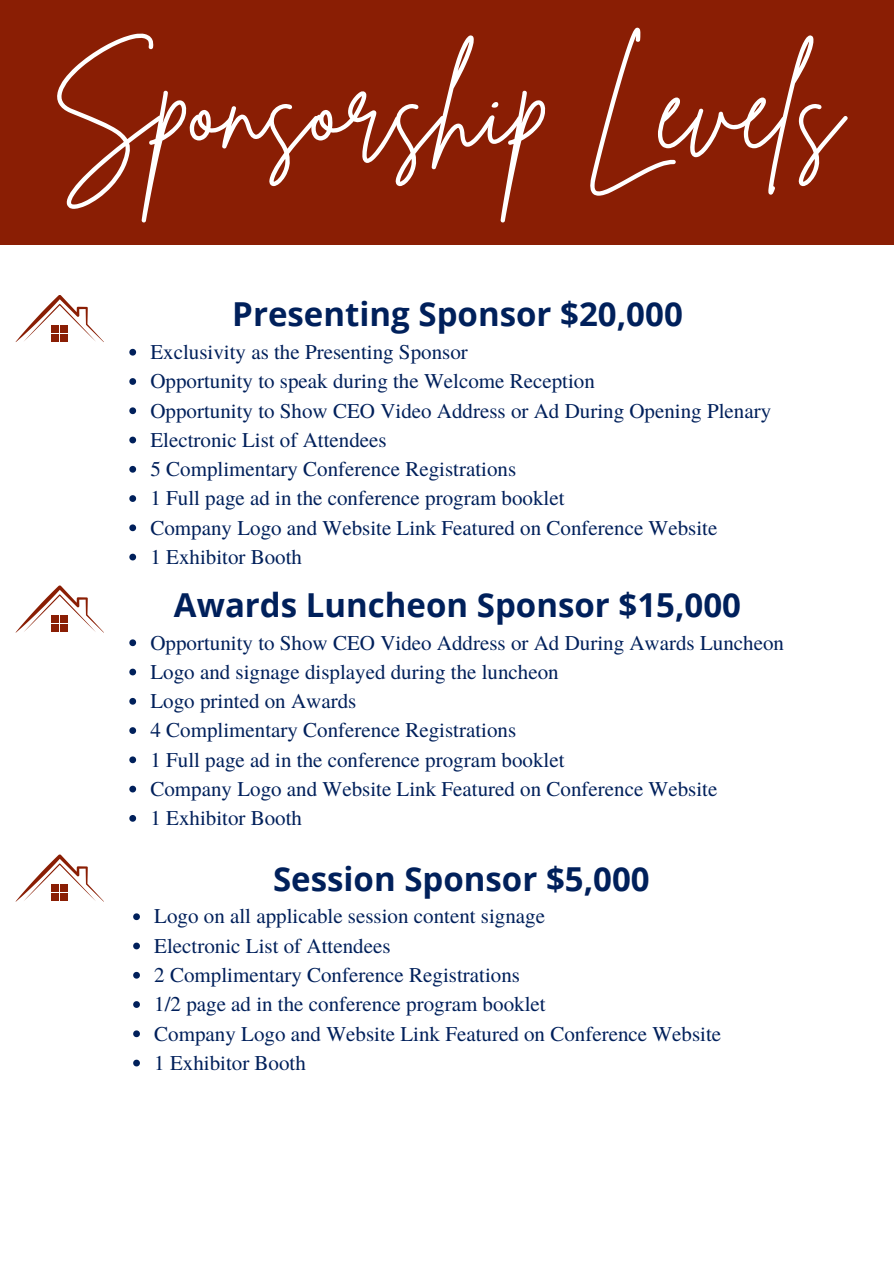
<style>
.page{position:relative;width:894px;height:1264px;background:#fff}
.page>*{position:absolute;margin:0;border:0;box-sizing:border-box;transform-origin:0 0}
.t1{font:112.5px "Brittany Signature";color:#fff}
.t2{font:700 33px "Open Sans";color:#00205b}
.t3{font:21px "Te X Gyre Termes";color:#00205b}
</style>
<div class="page">
<div style="left:0;top:0;width:893px;height:245px;background:#8a1e04"></div>
<svg style="left:16px;top:295px;width:87px;height:47px"></svg>
<svg style="left:129px;top:349px;width:7px;height:6px"></svg>
<svg style="left:129px;top:378px;width:7px;height:7px"></svg>
<svg style="left:129px;top:407px;width:7px;height:7px"></svg>
<svg style="left:129px;top:436px;width:7px;height:7px"></svg>
<svg style="left:129px;top:466px;width:7px;height:6px"></svg>
<svg style="left:129px;top:495px;width:7px;height:7px"></svg>
<svg style="left:129px;top:524px;width:7px;height:7px"></svg>
<svg style="left:129px;top:553px;width:7px;height:7px"></svg>
<svg style="left:16px;top:585px;width:87px;height:47px"></svg>
<svg style="left:16px;top:854px;width:87px;height:47px"></svg>
<svg style="left:129px;top:639px;width:7px;height:7px"></svg>
<svg style="left:129px;top:668px;width:7px;height:7px"></svg>
<svg style="left:129px;top:698px;width:7px;height:6px"></svg>
<svg style="left:129px;top:727px;width:7px;height:7px"></svg>
<svg style="left:129px;top:756px;width:7px;height:7px"></svg>
<svg style="left:129px;top:785px;width:7px;height:7px"></svg>
<svg style="left:129px;top:815px;width:7px;height:6px"></svg>
<svg style="left:133px;top:913px;width:7px;height:7px"></svg>
<svg style="left:133px;top:942px;width:7px;height:7px"></svg>
<svg style="left:133px;top:971px;width:7px;height:7px"></svg>
<svg style="left:133px;top:1001px;width:7px;height:6px"></svg>
<svg style="left:133px;top:1030px;width:7px;height:7px"></svg>
<svg style="left:133px;top:1059px;width:7px;height:7px"></svg>
<h1 class="t1" style="left:51px;top:35px;width:791px">Sponsorship Levels</h1>
<p class="t2" style="left:232px;top:291px;width:452px">Presenting Sponsor $20,000</p>
<p class="t3" style="left:150px;top:337px;width:319px">Exclusivity as the Presenting Sponsor</p>
<p class="t3" style="left:150px;top:366px;width:446px">Opportunity to speak during the Welcome Reception</p>
<h2 class="t3" style="left:150px;top:395px;width:622px">Opportunity to Show CEO Video Address or Ad During Opening Plenary</h2>
<p class="t3" style="left:150px;top:424px;width:238px">Electronic List of Attendees</p>
<p class="t3" style="left:150px;top:454px;width:367px">5 Complimentary Conference Registrations</p>
<p class="t3" style="left:150px;top:483px;width:415px">1 Full page ad in the conference program booklet</p>
<p class="t3" style="left:150px;top:512px;width:568px">Company Logo and Website Link Featured on Conference Website</p>
<p class="t3" style="left:150px;top:541px;width:153px">1 Exhibitor Booth</p>
<p class="t2" style="left:174px;top:581px;width:568px">Awards Luncheon Sponsor $15,000</p>
<p class="t3" style="left:150px;top:627px;width:635px">Opportunity to Show CEO Video Address or Ad During Awards Luncheon</p>
<p class="t3" style="left:150px;top:656px;width:410px">Logo and signage displayed during the luncheon</p>
<h2 class="t3" style="left:150px;top:686px;width:207px">Logo printed on Awards</h2>
<p class="t3" style="left:150px;top:715px;width:367px">4 Complimentary Conference Registrations</p>
<p class="t3" style="left:150px;top:744px;width:415px">1 Full page ad in the conference program booklet</p>
<p class="t3" style="left:150px;top:773px;width:568px">Company Logo and Website Link Featured on Conference Website</p>
<p class="t3" style="left:150px;top:803px;width:153px">1 Exhibitor Booth</p>
<p class="t2" style="left:273px;top:855px;width:378px">Session Sponsor $5,000</p>
<p class="t3" style="left:154px;top:901px;width:392px">Logo on all applicable session content signage</p>
<p class="t3" style="left:154px;top:930px;width:238px">Electronic List of Attendees</p>
<h2 class="t3" style="left:154px;top:959px;width:367px">2 Complimentary Conference Registrations</h2>
<p class="t3" style="left:154px;top:989px;width:393px">1/2 page ad in the conference program booklet</p>
<p class="t3" style="left:154px;top:1018px;width:568px">Company Logo and Website Link Featured on Conference Website</p>
<p class="t3" style="left:154px;top:1047px;width:153px">1 Exhibitor Booth</p>
</div>
